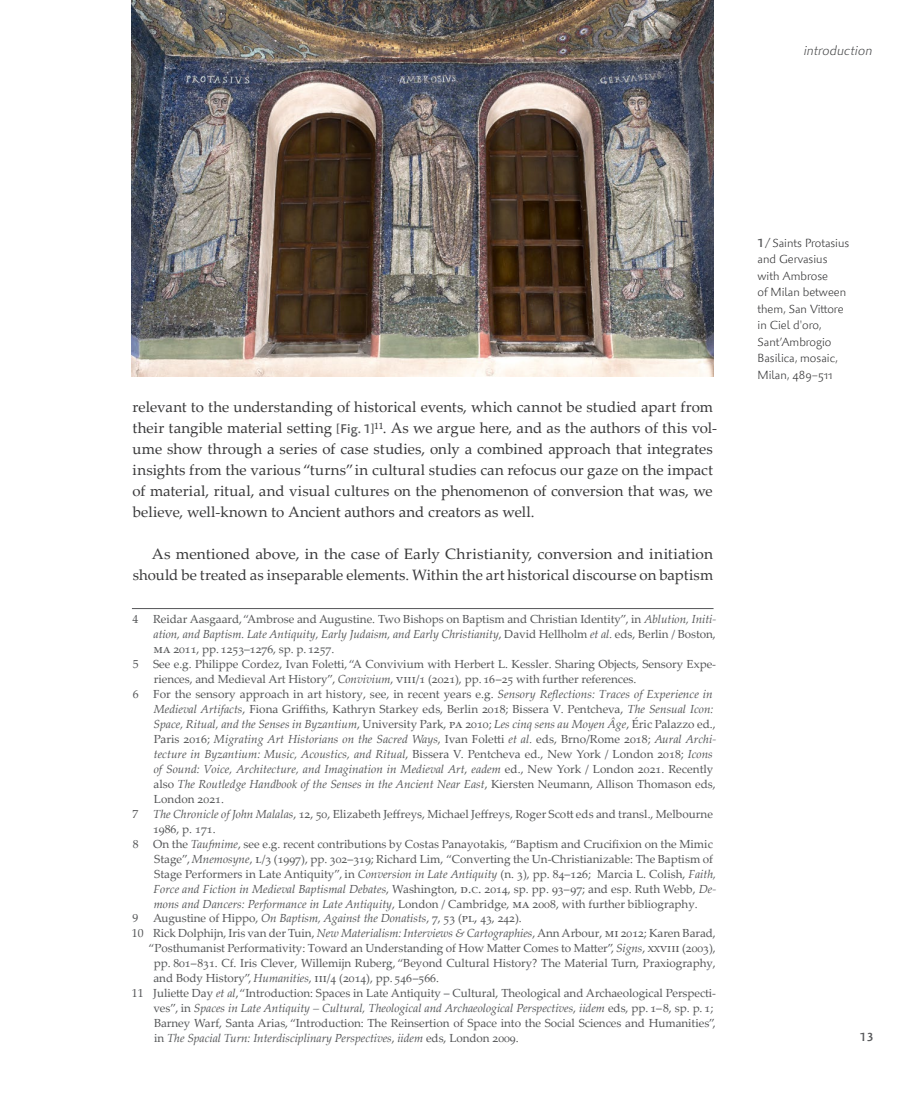
<style>
.page{position:relative;width:915px;height:1106px;background:#fff}
.page>*{position:absolute;margin:0;border:0;box-sizing:border-box;transform-origin:0 0}
.BODY_text{font:15px/21px "Palatino Linotype";letter-spacing:.005em;color:#383839}
.reviews_stranka{font:italic 300 13.5px "Palatino Sans Com";letter-spacing:.005em;color:#494a4b}
.t1{font:300 12px/16.5px "Palatino Sans Com";color:#383839}
.t2{font:500 12px "Palatino Sans Com";color:#57585a}
.t3{font:11.7px/15px "Palatino Linotype";letter-spacing:-.005em;color:#545557}
.t4{font:italic 11.7px/15px "Palatino Linotype";color:#545557}
.s1{font-family:"Palatino Sans Com";font-weight:500;font-size:12.75px;color:#57585a}
.s2{font-style:italic}
.s3{font-size:13.2px}
.s4{font-style:normal}
.s5{font-style:normal;font-size:13.2px}
.s6{font-weight:500;color:#57585a}
</style>
<div class="page">
<hr style="left:132px;top:608px;width:581px;height:1px;background:#545557">
<img style="left:132px;top:0;width:581px;height:376px">
<p class="reviews_stranka" style="left:803px;top:43px;width:70px">introduction</p>
<p class="BODY_text" style="left:132px;top:396px;width:586px">relevant to the understanding of historical events, which cannot be studied apart from their tangible material setting <span class="s1">[Fig. 1]</span>11. As we argue here, and as the authors of this vol&shy;ume show through a series of case studies, only a combined approach that integrates insights from the various “turns” in cultural studies can refocus our gaze on the impact of material, ritual, and visual cultures on the phenomenon of conversion that was, we believe, well-known to Ancient authors and creators as well.</p>
<p class="BODY_text" style="left:133px;top:543px;width:581px;text-align:right">As mentioned above, in the case of Early Christianity, conversion and initiation should be treated as inseparable elements. Within the art historical discourse on baptism</p>
<p class="t3" style="left:132px;top:611px;width:7px">4</p>
<p class="t3" style="left:153px;top:611px;width:564px;text-align:justify">Reidar Aasgaard, “Ambrose and Augustine. Two Bishops on Baptism and Christian Identity”, in <span class="s2">Ablution, Initi&shy;ation, and Baptism. Late Antiquity, Early Judaism, and Early Christianity</span>, David Hellholm <span class="s2">et al.</span> eds, Berlin / Boston, <span class="s3">ma</span> 2011, pp. 1253–1276, sp. p. 1257.</p>
<p class="t3" style="left:154px;top:656px;width:563px;text-indent:-21px">5 See e.g. Philippe Cordez, Ivan Foletti, “A Convivium with Herbert L. Kessler. Sharing Objects, Sensory Expe&shy;riences, and Medieval Art History”, <span class="s2">Convivium</span>, <span class="s3">viii</span>/1 (2021), pp. 16 –25 with further references.</p>
<p class="t4" style="left:153px;top:686px;width:564px;text-indent:-21px"><span class="s4">6 For the sensory approach in art history, see, in recent years e.g.</span> Sensory Reflections: Traces of Experience in Medieval Artifacts<span class="s4">, Fiona Griffiths, Kathryn Starkey eds, Berlin 2018; Bissera V. Pentcheva,</span> The Sensual Icon:<br>Space, Ritual, and the Senses in Byzantium<span class="s4">, University Park,</span> <span class="s5">pa</span> <span class="s4">2010;</span> Les cinq sens au Moyen Âge<span class="s4">, Éric Palazzo ed., Paris 2016;</span> Migrating Art Historians on the Sacred Ways<span class="s4">, Ivan Foletti</span> et al. <span class="s4">eds, Brno/Rome 2018;</span> Aural Archi&shy;tecture in Byzantium: Music, Acoustics, and Ritual<span class="s4">, Bissera V. Pentcheva ed., New York / London 2018;</span> Icons of Sound: Voice, Architecture, and Imagination in Medieval Art<span class="s4">,</span> eadem <span class="s4">ed., New York / London 2021. Recently also</span> The Routledge Handbook of the Senses in the Ancient Near East<span class="s4">, Kiersten Neumann, Allison Thomason eds, London 2021.</span></p>
<p class="t3" style="left:132px;top:805px;width:7px">7</p>
<p class="t3" style="left:153px;top:805px;width:561px"><span class="s2">The Chronicle of John Malalas</span>, 12, 50, Elizabeth Jeffreys, Michael Jeffreys, Roger Scott eds and transl., Melbourne<br>1986, p. 171.</p>
<p class="t3" style="left:153px;top:835px;width:564px;text-indent:-21px">8 On the <span class="s2">Taufmime</span>, see e.g. recent contributions by Costas Panayotakis, “Baptism and Crucifixion on the Mimic Stage”, <span class="s2">Mnemosyne</span>, <span class="s3">l</span>/3 (1997), pp. 302–319; Richard Lim, “Converting the Un-Christianizable: The Baptism of Stage Performers in Late Antiquity”, in <span class="s2">Conversion in Late Antiquity</span> (n. 3), pp. 84–126; Marcia L. Colish, <span class="s2">Faith, Force and Fiction in Medieval Baptismal Debates</span>, Washington, <span class="s3">d.c.</span> 2014, sp. pp. 93– 97; and esp. Ruth Webb, <span class="s2">De&shy;mons and Dancers: Performance in Late Antiquity</span>, London / Cambridge, <span class="s3">ma</span> 2008, with further bibliography.</p>
<p class="t3" style="left:132px;top:910px;width:7px">9</p>
<p class="t3" style="left:153px;top:910px;width:370px">Augustine of Hippo, <span class="s2">On Baptism, Against the Donatists</span>, 7, 53 (<span class="s3">pl,</span> 43, 242).</p>
<p class="t3" style="left:132px;top:925px;width:585px">10 Rick Dolphijn, Iris van der Tuin, <span class="s2">New Materialism: Interviews &amp; Cartographies</span>, Ann Arbour, <span class="s3">mi</span> 2012; Karen Barad,</p>
<p class="t3" style="left:148px;top:940px;width:568px">“Posthumanist Performativity: Toward an Understanding of How Matter Comes to Matter”, <span class="s2">Signs</span>, <span class="s3">xxviii</span> (2003),</p>
<p class="t3" style="left:154px;top:955px;width:563px">pp. 801– 831. Cf. Iris Clever, Willemijn Ruberg, “Beyond Cultural History? The Material Turn, Praxiography,</p>
<p class="t3" style="left:153px;top:970px;width:287px">and Body History”, <span class="s2">Humanities</span>, <span class="s3">iii</span>/4 (2014), pp. 546 –566.</p>
<p class="t3" style="left:153px;top:985px;width:564px;text-indent:-22px">11 Juliette Day <span class="s2">et al</span>, “Introduction: Spaces in Late Antiquity – Cultural, Theological and Archaeological Perspecti&shy;ves”, in <span class="s2">Spaces in Late Antiquity – Cultural, Theological and Archaeological Perspectives</span>, <span class="s2">iidem</span> eds, pp. 1– 8, sp. p. 1; Barney Warf, Santa Arias, “Introduction: The Reinsertion of Space into the Social Sciences and Humanities”, in <span class="s2">The Spacial Turn: Interdisciplinary Perspectives</span>, <span class="s2">iidem</span> eds, London 2009.</p>
<p class="t1" style="left:757px;top:234px;width:93px"><span class="s6">1/</span>Saints Protasius and Gervasius with Ambrose<br>of Milan between them, San Vittore in Ciel d'oro,<br>Sant’Ambrogio<br>Basilica, mosaic,<br>Milan, 489–511</p>
<p class="t2" style="left:859px;top:1029px;width:15px">13</p>
</div>
